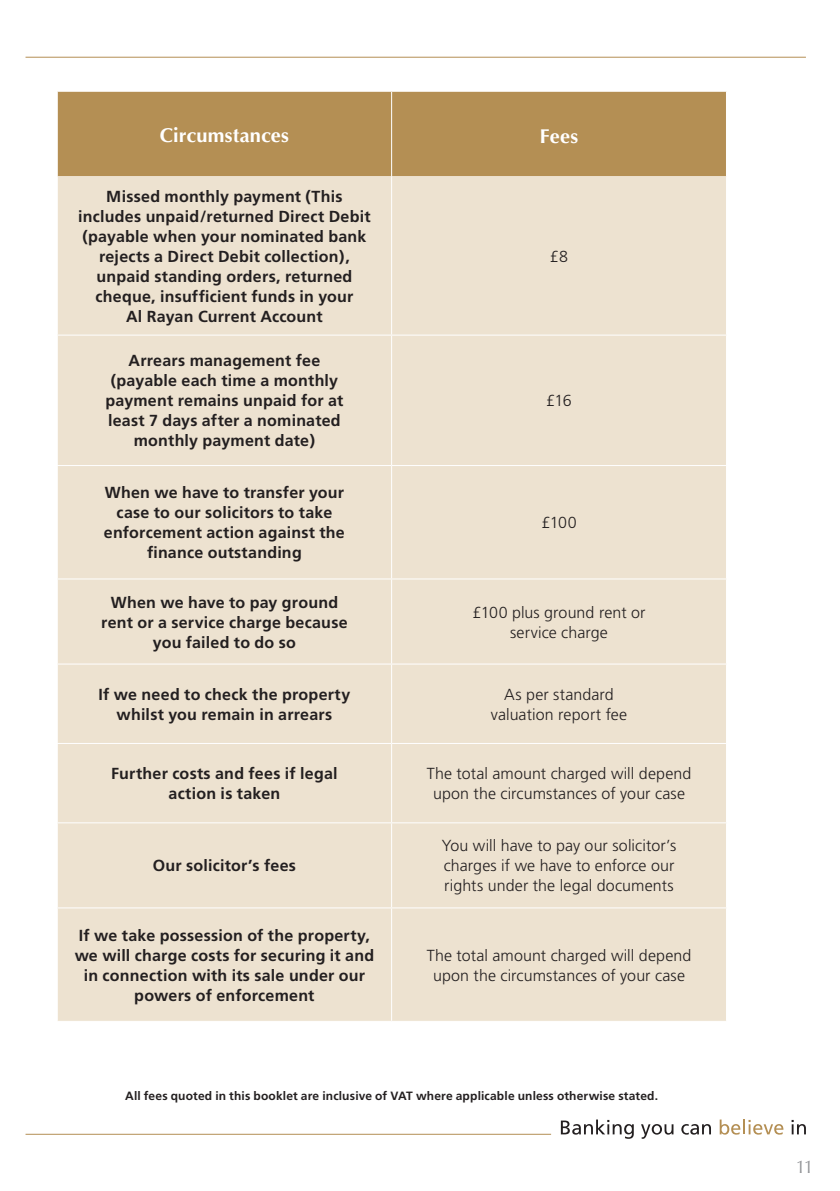
<style>
.page{position:relative;width:840px;height:1191px;background:#fff}
.page>*{position:absolute;margin:0;border:0;box-sizing:border-box;transform-origin:0 0}
.Body_Text{font:700 20px "Optima";letter-spacing:.005em;color:#fff}
.t1{font:18px "Optima";color:#939598}
.Body_Text-2{font:700 16px/20px "Frutiger";letter-spacing:.015em;color:#231f20;text-align:center}
.Body_Text-3{font:300 16px/20px "Frutiger";letter-spacing:.005em;color:#231f20;text-align:center}
.Legals{font:700 12px "Frutiger";letter-spacing:.015em;color:#231f20}
</style>
<div class="page">
<svg style="left:560px;top:1119px;width:73px;height:19px"></svg>
<svg style="left:641px;top:1124px;width:32px;height:14px"></svg>
<svg style="left:681px;top:1124px;width:29px;height:10px"></svg>
<svg style="left:719px;top:1119px;width:64px;height:15px"></svg>
<svg style="left:791px;top:1120px;width:14px;height:14px"></svg>
<hr style="left:26px;top:1133px;width:524px;height:1px;background:#b48f54">
<hr style="left:26px;top:57px;width:779px;height:1px;background:#b48f54">
<div style="left:58px;top:92px;width:667px;height:84px;background:#b48f54"></div>
<div style="left:58px;top:176px;width:667px;height:844px;background:#ede2d0"></div>
<hr style="left:391px;top:92px;width:1px;height:84px;background:#fff">
<hr style="left:391px;top:176px;width:1px;height:158px;background:#fff">
<hr style="left:57px;top:334px;width:334px;height:1px;background:#fff">
<hr style="left:391px;top:334px;width:335px;height:1px;background:#fff">
<hr style="left:391px;top:335px;width:1px;height:130px;background:#fff">
<hr style="left:57px;top:465px;width:334px;height:1px;background:#fff">
<hr style="left:391px;top:465px;width:335px;height:1px;background:#fff">
<hr style="left:391px;top:466px;width:1px;height:112px;background:#fff">
<hr style="left:391px;top:823px;width:1px;height:84px;background:#fff">
<hr style="left:57px;top:907px;width:334px;height:1px;background:#fff">
<hr style="left:391px;top:907px;width:335px;height:1px;background:#fff">
<hr style="left:391px;top:908px;width:1px;height:112px;background:#fff">
<hr style="left:57px;top:578px;width:334px;height:1px;background:#fff">
<hr style="left:391px;top:578px;width:335px;height:1px;background:#fff">
<hr style="left:391px;top:579px;width:1px;height:84px;background:#fff">
<hr style="left:57px;top:663px;width:334px;height:1px;background:#fff">
<hr style="left:391px;top:663px;width:335px;height:1px;background:#fff">
<hr style="left:391px;top:664px;width:1px;height:79px;background:#fff">
<hr style="left:57px;top:743px;width:334px;height:1px;background:#fff">
<hr style="left:391px;top:743px;width:335px;height:1px;background:#fff">
<hr style="left:391px;top:744px;width:1px;height:78px;background:#fff">
<hr style="left:57px;top:822px;width:334px;height:1px;background:#fff">
<hr style="left:391px;top:822px;width:335px;height:1px;background:#fff">
<p class="Body_Text" style="left:160px;top:123px;width:130px">Circumstances</p>
<p class="Body_Text" style="left:539px;top:125px;width:40px">Fees</p>
<p class="Body_Text-2" style="left:78px;top:186px;width:294px">Missed monthly payment (This includes unpaid/returned Direct Debit (payable when your nominated bank rejects a Direct Debit collection), unpaid standing orders, returned cheque, insufficient funds in your<br>Al Rayan Current Account</p>
<p class="Body_Text-2" style="left:105px;top:351px;width:239px">Arrears management fee (payable each time a monthly payment remains unpaid for at least 7 days after a nominated monthly payment date)</p>
<p class="Body_Text-2" style="left:104px;top:483px;width:242px">When we have to transfer your case to our solicitors to take enforcement action against the finance outstanding</p>
<p class="Body_Text-3" style="left:549px;top:246px;width:20px">£8</p>
<p class="Body_Text-3" style="left:546px;top:391px;width:27px">£16</p>
<p class="Body_Text-3" style="left:541px;top:513px;width:37px">£100</p>
<p class="Body_Text-2" style="left:101px;top:592px;width:248px">When we have to pay ground rent or a service charge because you failed to do so</p>
<p class="Body_Text-3" style="left:472px;top:602px;width:174px">£100 plus ground rent or service charge</p>
<p class="Body_Text-2" style="left:98px;top:684px;width:253px">If we need to check the property whilst you remain in arrears</p>
<p class="Body_Text-3" style="left:490px;top:684px;width:138px">As per standard valuation report fee</p>
<p class="Body_Text-2" style="left:111px;top:763px;width:228px">Further costs and fees if legal action is taken</p>
<p class="Body_Text-3" style="left:426px;top:764px;width:266px">The total amount charged will depend upon the circumstances of your case</p>
<p class="Body_Text-2" style="left:153px;top:856px;width:144px">Our solicitor’s fees</p>
<p class="Body_Text-2" style="left:75px;top:925px;width:301px">If we take possession of the property, we will charge costs for securing it and in connection with its sale under our powers of enforcement</p>
<p class="Body_Text-3" style="left:441px;top:836px;width:236px;text-align:left">You will have to pay our solicitor’s charges if we have to enforce our rights under the legal documents</p>
<p class="Body_Text-3" style="left:426px;top:945px;width:266px">The total amount charged will depend upon the circumstances of your case</p>
<p class="Legals" style="left:125px;top:1089px;width:534px">All fees quoted in this booklet are inclusive of VAT where applicable unless otherwise stated.</p>
<p class="t1" style="left:795px;top:1156px;width:19px">11</p>
</div>
